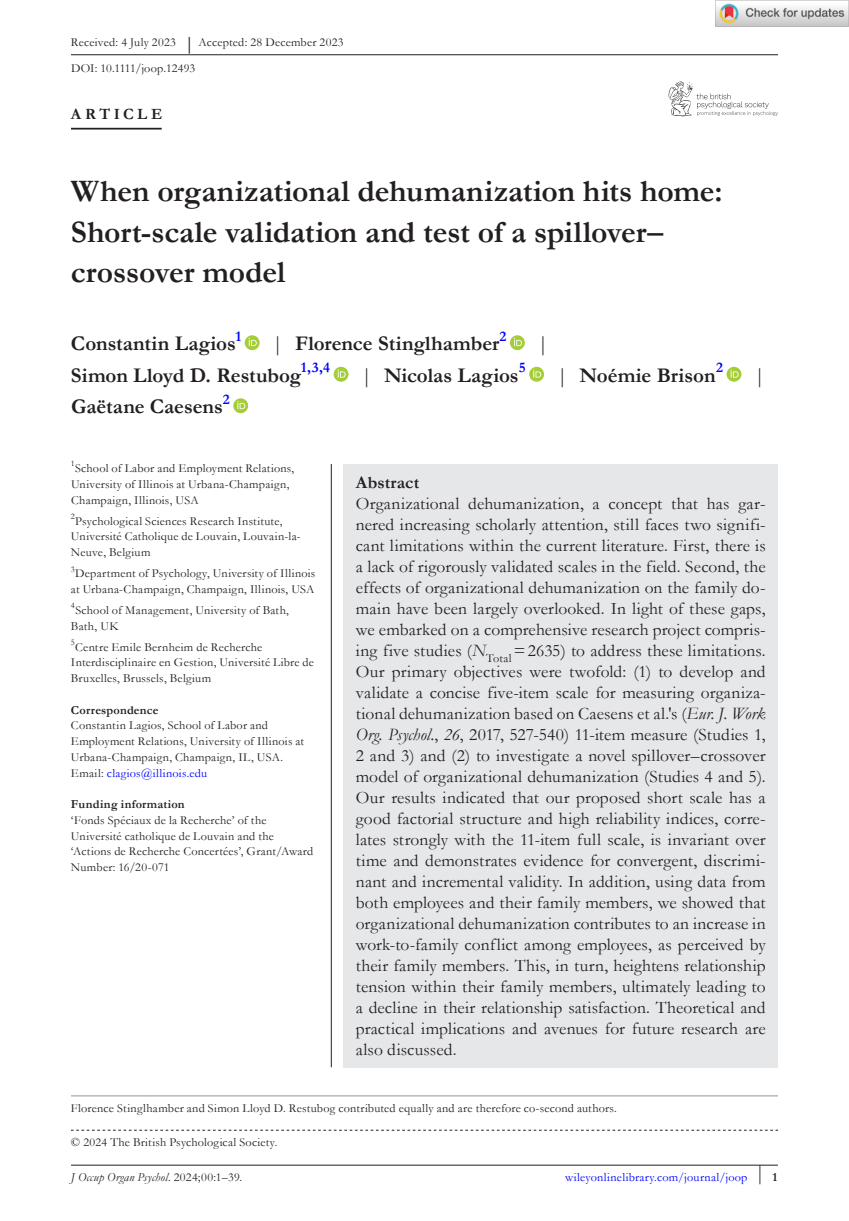
<style>
.page{position:relative;width:849px;height:1221px;background:#fff}
.page>*{position:absolute;margin:0;border:0;box-sizing:border-box;transform-origin:0 0}
.t1{font:700 31.5px/40.2px "Garamond";letter-spacing:-.005em;color:#231f20}
.t2{font:700 21px "Garamond";color:#231f20}
.t3{font:21px "Garamond";color:#231f20}
.t4{font:17.5px/21px "Garamond";letter-spacing:.005em;color:#231f20;text-align:justify}
.t5{font:700 17.5px "Garamond";letter-spacing:.01em;color:#231f20}
.t6{font:700 15.75px "Garamond";letter-spacing:.22em;color:#231f20}
.t7{font:12.25px/15.8px "Garamond";letter-spacing:.02em;color:#231f20}
.t8{font:12.25px "Garamond";letter-spacing:.02em;color:#00f}
.t9{font:italic 12.25px "Garamond";letter-spacing:.015em;color:#231f20}
.t10{font:700 12.25px "Garamond";letter-spacing:.02em;color:#231f20}
.s1{font-size:18.38px}
.s2{font-weight:400}
.s3{color:#00f}
.s4{font-style:italic}
.s5{font-style:normal}
.s6{font-weight:700;color:#231f20}
</style>
<div class="page">
<hr style="left:71px;top:1164px;width:706px;height:1px;background:#231f20">
<svg style="left:668px;top:82px;width:109px;height:34px"></svg>
<hr style="left:71px;top:128px;width:91px;height:1px;background:#231f20">
<div style="left:245px;top:335px;width:14px;height:15px;background:#a5cd39;border-radius:50%"></div>
<svg style="left:248px;top:338px;width:9px;height:8px"></svg>
<div style="left:510px;top:335px;width:14px;height:15px;background:#a5cd39;border-radius:50%"></div>
<svg style="left:514px;top:338px;width:8px;height:8px"></svg>
<svg style="left:333px;top:367px;width:15px;height:14px"></svg>
<svg style="left:337px;top:369px;width:8px;height:8px"></svg>
<svg style="left:529px;top:367px;width:15px;height:14px"></svg>
<svg style="left:533px;top:369px;width:8px;height:8px"></svg>
<svg style="left:726px;top:367px;width:15px;height:14px"></svg>
<svg style="left:730px;top:369px;width:8px;height:8px"></svg>
<svg style="left:233px;top:398px;width:15px;height:15px"></svg>
<svg style="left:237px;top:401px;width:8px;height:8px"></svg>
<hr style="left:71px;top:54px;width:706px;height:1px;background:#231f20">
<svg style="left:71px;top:1129px;width:706px;height:1px"></svg>
<hr style="left:71px;top:1095px;width:706px;height:1px;background:#939598">
<div style="left:343px;top:464px;width:434px;height:603px;background:#e6e7e9"></div>
<hr style="left:331px;top:464px;width:1px;height:603px;background:#231f20">
<img style="left:715px;top:0;width:133px;height:26px">
<p class="t7" style="left:71px;top:30px;width:274px;line-height:25.2px">Received: 4 July 2023 <span class="s1">|</span> Accepted: 28 December 2023<br>DOI: 10.1111/joop.12493</p>
<p class="t6" style="left:71px;top:103px;width:93px">ARTICLE</p>
<h1 class="t1" style="left:71px;top:171px;width:653px">When organizational dehumanization hits home:<br>Short-scale validation and test of a spillover– crossover model</h1>
<p class="t2" style="left:71px;top:329px;width:172px">Constantin Lagios<sup>1</sup></p>
<p class="t2" style="left:272px;top:329px;width:235px"><span class="s2">|</span> Florence Stinglhamber<sup>2</sup></p>
<p class="t3" style="left:537px;top:329px;width:12px">|</p>
<p class="t2" style="left:71px;top:361px;width:260px">Simon Lloyd D. Restubog<sup>1,3,4</sup></p>
<p class="t2" style="left:361px;top:361px;width:166px"><span class="s2">|</span> Nicolas Lagios<sup>5</sup></p>
<p class="t2" style="left:557px;top:361px;width:167px"><span class="s2">|</span> Noémie Brison<sup>2</sup></p>
<p class="t3" style="left:754px;top:361px;width:12px">|</p>
<p class="t2" style="left:71px;top:392px;width:160px">Gaëtane Caesens<sup>2</sup></p>
<p class="t7" style="left:71px;top:460px;width:225px"><sup>1</sup>School of Labor and Employment Relations,<br>University of Illinois at Urbana-Champaign,<br>Champaign, Illinois, USA</p>
<p class="t7" style="left:71px;top:512px;width:231px"><sup>2</sup>Psychological Sciences Research Institute,<br>Université Catholique de Louvain, Louvain-la-<br>Neuve, Belgium</p>
<p class="t7" style="left:71px;top:565px;width:246px"><sup>3</sup>Department of Psychology, University of Illinois at Urbana-Champaign, Champaign, Illinois, USA</p>
<p class="t7" style="left:71px;top:601px;width:219px"><sup>4</sup>School of Management, University of Bath,<br>Bath, UK</p>
<p class="t7" style="left:71px;top:638px;width:244px"><sup>5</sup>Centre Emile Bernheim de Recherche<br>Interdisciplinaire en Gestion, Université Libre de<br>Bruxelles, Brussels, Belgium</p>
<p class="t10" style="left:71px;top:701px;width:89px">Correspondence</p>
<p class="t7" style="left:71px;top:717px;width:235px">Constantin Lagios, School of Labor and Employment Relations, University of Illinois at Urbana-Champaign, Champaign, IL, USA.<br>Email: <span class="s3">clagios@illinois.edu</span></p>
<p class="t10" style="left:71px;top:796px;width:115px">Funding information</p>
<p class="t7" style="left:71px;top:811px;width:244px">‘Fonds Spéciaux de la Recherche’ of the Université catholique de Louvain and the ‘Actions de Recherche Concertées’, Grant/Award Number: 16/20-071</p>
<p class="t5" style="left:356px;top:470px;width:65px">Abstract</p>
<p class="t4" style="left:355px;top:492px;width:411px">Organizational dehumanization, a concept that has gar&shy;nered increasing scholarly attention, still faces two signifi&shy;cant limitations within the current literature. First, there is a lack of rigorously validated scales in the field. Second, the effects of organizational dehumanization on the family do&shy;main have been largely overlooked. In light of these gaps, we embarked on a comprehensive research project compris&shy;ing five studies (<span class="s4">N</span><sub>Total</sub> =2635) to address these limitations.<br>Our primary objectives were twofold: (1) to develop and validate a concise five-item scale for measuring organiza&shy;tional dehumanization based on Caesens et al.'s (<span class="s4">Eur. J. Work Org. Psychol.</span>, <span class="s4">26</span>, 2017, 527-540) 11-item measure (Studies 1, 2 and 3) and (2) to investigate a novel spillover–crossover model of organizational dehumanization (Studies 4 and 5).<br>Our results indicated that our proposed short scale has a good factorial structure and high reliability indices, corre&shy;lates strongly with the 11-item full scale, is invariant over time and demonstrates evidence for convergent, discrimi&shy;nant and incremental validity. In addition, using data from both employees and their family members, we showed that organizational dehumanization contributes to an increase in work-to-family conflict among employees, as perceived by their family members. This, in turn, heightens relationship tension within their family members, ultimately leading to a decline in their relationship satisfaction. Theoretical and practical implications and avenues for future research are also discussed.</p>
<p class="t7" style="left:71px;top:1099px;width:547px">Florence Stinglhamber and Simon Lloyd D. Restubog contributed equally and are therefore co-second authors.</p>
<p class="t7" style="left:71px;top:1134px;width:208px">© 2024 The British Psychological Society.</p>
<p class="t9" style="left:71px;top:1169px;width:173px">J Occup Organ Psychol<span class="s5">. 2024;00:1–39.</span></p>
<p class="t8" style="left:565px;top:1169px;width:214px">wileyonlinelibrary.com/journal/joop <sup>|</sup> <span class="s6">1</span></p>
</div>
